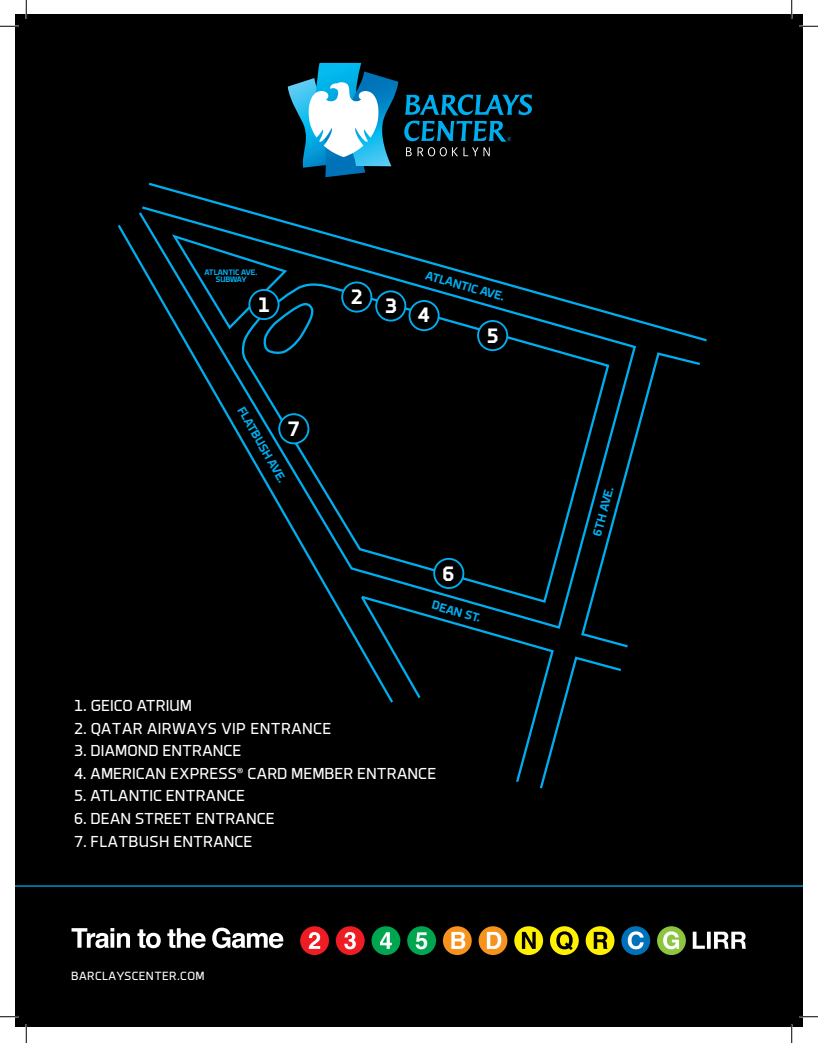
<style>
.page{position:relative;width:818px;height:1043px;background:#fff}
.page>*{position:absolute;margin:0;border:0;box-sizing:border-box;transform-origin:0 0}
.t1{font:21.38px "Brooklyn Sport Bold 070710";color:#fff}
.t2{font:16.25px "Brooklyn Sport Book 070710";letter-spacing:.005em;color:#fff}
.t3{font:16.25px "Brooklyn Sport Book 070710";letter-spacing:.025em;color:#fff}
.t4{font:12.5px "Brooklyn Sport Bold 070710";color:#00aeef}
.t5{font:12.12px "Brooklyn Sport Book 070710";letter-spacing:.03em;color:#fff}
.t6{font:8.12px/7.2px "Brooklyn Sport Bold 070710";color:#00aeef;text-align:center}
.s1{font-family:"Myriad Pro"}
</style>
<div class="page">
<div style="left:15px;top:14px;width:787px;height:1012px;background:#000001"></div>
<hr style="left:15px;top:885px;width:787px;height:1px;background:#00aeef">
<svg style="left:118px;top:183px;width:588px;height:605px"></svg>
<svg style="left:171px;top:233px;width:439px;height:467px"></svg>
<div style="left:342px;top:282px;width:29px;height:30px;background:#000001;border-radius:50%"></div>
<div style="left:341px;top:281px;width:31px;height:31px;border:2px solid #00aeef;border-radius:50%"></div>
<div style="left:409px;top:301px;width:29px;height:29px;background:#000001;border-radius:50%"></div>
<div style="left:408px;top:300px;width:31px;height:31px;border:2px solid #00aeef;border-radius:50%"></div>
<div style="left:376px;top:291px;width:29px;height:29px;background:#000001;border-radius:50%"></div>
<div style="left:375px;top:290px;width:31px;height:31px;border:2px solid #00aeef;border-radius:50%"></div>
<div style="left:478px;top:321px;width:29px;height:29px;background:#000001;border-radius:50%"></div>
<div style="left:477px;top:320px;width:31px;height:31px;border:2px solid #00aeef;border-radius:50%"></div>
<div style="left:434px;top:559px;width:29px;height:29px;background:#000001;border-radius:50%"></div>
<div style="left:433px;top:558px;width:31px;height:31px;border:2px solid #00aeef;border-radius:50%"></div>
<div style="left:249px;top:290px;width:29px;height:29px;background:#000001;border-radius:50%"></div>
<div style="left:248px;top:289px;width:31px;height:31px;border:2px solid #00aeef;border-radius:50%"></div>
<div style="left:279px;top:414px;width:29px;height:29px;background:#000001;border-radius:50%"></div>
<div style="left:278px;top:413px;width:31px;height:31px;border:2px solid #00aeef;border-radius:50%"></div>
<div style="left:300px;top:926px;width:29px;height:29px;background:#ee1d23;border-radius:50%"></div>
<svg style="left:309px;top:932px;width:11px;height:16px"></svg>
<div style="left:336px;top:926px;width:28px;height:29px;background:#ee1d23;border-radius:50%"></div>
<svg style="left:344px;top:932px;width:12px;height:17px"></svg>
<div style="left:371px;top:926px;width:29px;height:29px;background:#00a54f;border-radius:50%"></div>
<svg style="left:380px;top:932px;width:12px;height:16px"></svg>
<div style="left:407px;top:926px;width:29px;height:29px;background:#00a54f;border-radius:50%"></div>
<svg style="left:415px;top:932px;width:12px;height:17px"></svg>
<div style="left:443px;top:926px;width:28px;height:29px;background:#f7931d;border-radius:50%"></div>
<svg style="left:451px;top:931px;width:14px;height:17px"></svg>
<svg style="left:478px;top:926px;width:29px;height:29px"></svg>
<svg style="left:487px;top:931px;width:14px;height:17px"></svg>
<svg style="left:514px;top:926px;width:29px;height:29px"></svg>
<svg style="left:522px;top:931px;width:13px;height:17px"></svg>
<div style="left:550px;top:926px;width:28px;height:29px;background:#fff101;border-radius:50%"></div>
<svg style="left:556px;top:931px;width:16px;height:19px"></svg>
<div style="left:585px;top:926px;width:29px;height:29px;background:#fff101;border-radius:50%"></div>
<svg style="left:593px;top:931px;width:14px;height:17px"></svg>
<svg style="left:692px;top:931px;width:54px;height:17px"></svg>
<div style="left:621px;top:926px;width:29px;height:29px;background:#0072bc;border-radius:50%"></div>
<svg style="left:627px;top:931px;width:16px;height:18px"></svg>
<div style="left:657px;top:926px;width:28px;height:29px;background:#8bc63e;border-radius:50%"></div>
<svg style="left:663px;top:931px;width:16px;height:18px"></svg>
<svg style="left:71px;top:928px;width:59px;height:20px"></svg>
<svg style="left:137px;top:929px;width:24px;height:19px"></svg>
<svg style="left:167px;top:928px;width:38px;height:20px"></svg>
<svg style="left:212px;top:927px;width:71px;height:21px"></svg>
<svg style="left:0;top:25px;width:19px;height:2px"></svg>
<svg style="left:799px;top:25px;width:19px;height:2px"></svg>
<svg style="left:0;top:1015px;width:19px;height:2px"></svg>
<svg style="left:799px;top:1015px;width:19px;height:2px"></svg>
<svg style="left:25px;top:0;width:2px;height:19px"></svg>
<svg style="left:25px;top:1024px;width:2px;height:18px"></svg>
<svg style="left:790px;top:0;width:2px;height:19px"></svg>
<svg style="left:790px;top:1024px;width:2px;height:18px"></svg>
<svg style="left:288px;top:63px;width:110px;height:114px"></svg>
<svg style="left:404px;top:94px;width:128px;height:62px"></svg>
<p class="t6" style="left:204px;top:269px;width:54px">ATLANTIC AVE.<br>SUBWAY</p>
<h1 class="t1" style="left:258px;top:296px;width:13px">1</h1>
<p class="t4" style="left:245px;top:405px;width:87px;rotate:60deg">FLATBUSH AVE.</p>
<h1 class="t1" style="left:288px;top:421px;width:13px">7</h1>
<h1 class="t1" style="left:351px;top:288px;width:13px">2</h1>
<h1 class="t1" style="left:385px;top:297px;width:13px">3</h1>
<p class="t4" style="left:427px;top:270px;width:83px;rotate:16deg">ATLANTIC AVE.</p>
<h1 class="t1" style="left:417px;top:307px;width:13px">4</h1>
<h1 class="t1" style="left:487px;top:327px;width:13px">5</h1>
<h1 class="t1" style="left:442px;top:565px;width:13px">6</h1>
<p class="t4" style="left:433px;top:599px;width:52px;rotate:16deg">DEAN ST.</p>
<p class="t2" style="left:74px;top:699px;width:119px">1. GEICO ATRIUM</p>
<p class="t3" style="left:74px;top:722px;width:259px">2. QATAR AIRWAYS VIP ENTRANCE</p>
<p class="t2" style="left:74px;top:744px;width:169px">3. DIAMOND ENTRANCE</p>
<p class="t2" style="left:74px;top:767px;width:364px">4. AMERICAN EXPRESS<span class="s1">®</span> CARD MEMBER ENTRANCE</p>
<p class="t2" style="left:74px;top:789px;width:173px">5. ATLANTIC ENTRANCE</p>
<p class="t2" style="left:74px;top:812px;width:202px">6. DEAN STREET ENTRANCE</p>
<p class="t2" style="left:74px;top:834px;width:180px">7. FLATBUSH ENTRANCE</p>
<p class="t5" style="left:71px;top:971px;width:135px">BARCLAYSCENTER.COM</p>
<p class="t4" style="left:592px;top:534px;width:52px;rotate:-75deg">6TH AVE.</p>
</div>
